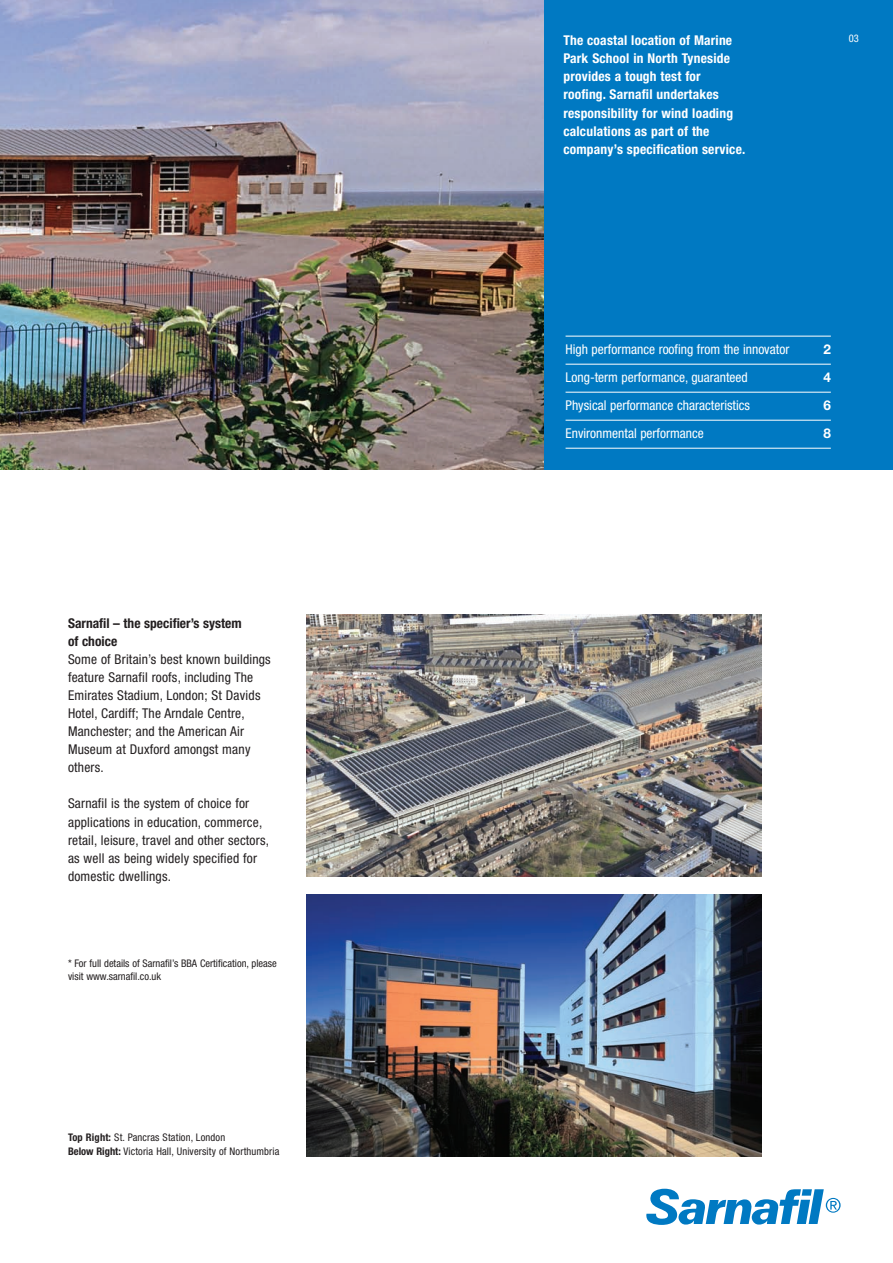
<style>
.page{position:relative;width:893px;height:1263px;background:#fff}
.page>*{position:absolute;margin:0;border:0;box-sizing:border-box;transform-origin:0 0}
.t1{font:condensed 13.5px/18px "Helvetica Neue";letter-spacing:.015em;color:#231f20}
.t2{font:700 condensed 13.5px/18.1px "Helvetica Neue";letter-spacing:.015em;color:#fff}
.t3{font:condensed 13.5px "Helvetica Neue";color:#fff}
.t4{font:700 condensed 13.5px/18.1px "Helvetica Neue";color:#231f20}
.t5{font:700 13.5px "Helvetica Neue";color:#fff}
.t6{font:condensed 10.5px/13.5px "Helvetica Neue";color:#231f20}
.t7{font:condensed 10.5px "Helvetica Neue";color:#fff}
.s1{font-weight:700}
</style>
<div class="page">
<img style="left:0;top:0;width:544px;height:470px">
<img style="left:306px;top:614px;width:455px;height:263px">
<img style="left:306px;top:895px;width:455px;height:262px">
<div style="left:544px;top:0;width:349px;height:470px;background:#0079c2"></div>
<hr style="left:566px;top:336px;width:265px;height:1px;background:#fff">
<hr style="left:566px;top:364px;width:265px;height:1px;background:#fff">
<hr style="left:566px;top:392px;width:265px;height:1px;background:#fff">
<hr style="left:566px;top:420px;width:265px;height:1px;background:#fff">
<hr style="left:566px;top:448px;width:265px;height:1px;background:#fff">
<svg style="left:646px;top:1189px;width:195px;height:36px"></svg>
<p class="t4" style="left:68px;top:615px;width:175px">Sarnafil – the specifier’s system of choice</p>
<p class="t1" style="left:68px;top:651px;width:204px">Some of Britain’s best known buildings feature Sarnafil roofs, including The<br>Emirates Stadium, London; St Davids<br>Hotel, Cardiff; The Arndale Centre,<br>Manchester; and the American Air<br>Museum at Duxford amongst many others.</p>
<p class="t1" style="left:68px;top:796px;width:202px">Sarnafil is the system of choice for applications in education, commerce, retail, leisure, travel and other sectors, as well as being widely specified for domestic dwellings.</p>
<p class="t6" style="left:68px;top:957px;width:210px">* For full details of Sarnafil’s BBA Certification, please visit www.sarnafil.co.uk</p>
<p class="t6" style="left:68px;top:1131px;width:213px"><span class="s1">Top Right:</span> St. Pancras Station, London<br><span class="s1">Below Right:</span> Victoria Hall, University of Northumbria</p>
<p class="t2" style="left:563px;top:33px;width:183px">The coastal location of Marine<br>Park School in North Tyneside provides a tough test for roofing. Sarnafil undertakes responsibility for wind loading calculations as part of the company’s specification service.</p>
<p class="t7" style="left:849px;top:34px;width:12px">03</p>
<p class="t3" style="left:566px;top:344px;width:225px">High performance roofing from the innovator</p>
<p class="t5" style="left:823px;top:344px;width:9px">2</p>
<p class="t3" style="left:566px;top:372px;width:184px">Long-term performance, guaranteed</p>
<p class="t5" style="left:823px;top:372px;width:9px">4</p>
<p class="t3" style="left:566px;top:400px;width:186px">Physical performance characteristics</p>
<p class="t5" style="left:823px;top:400px;width:9px">6</p>
<p class="t3" style="left:566px;top:428px;width:140px">Environmental performance</p>
<p class="t5" style="left:823px;top:428px;width:9px">8</p>
</div>
